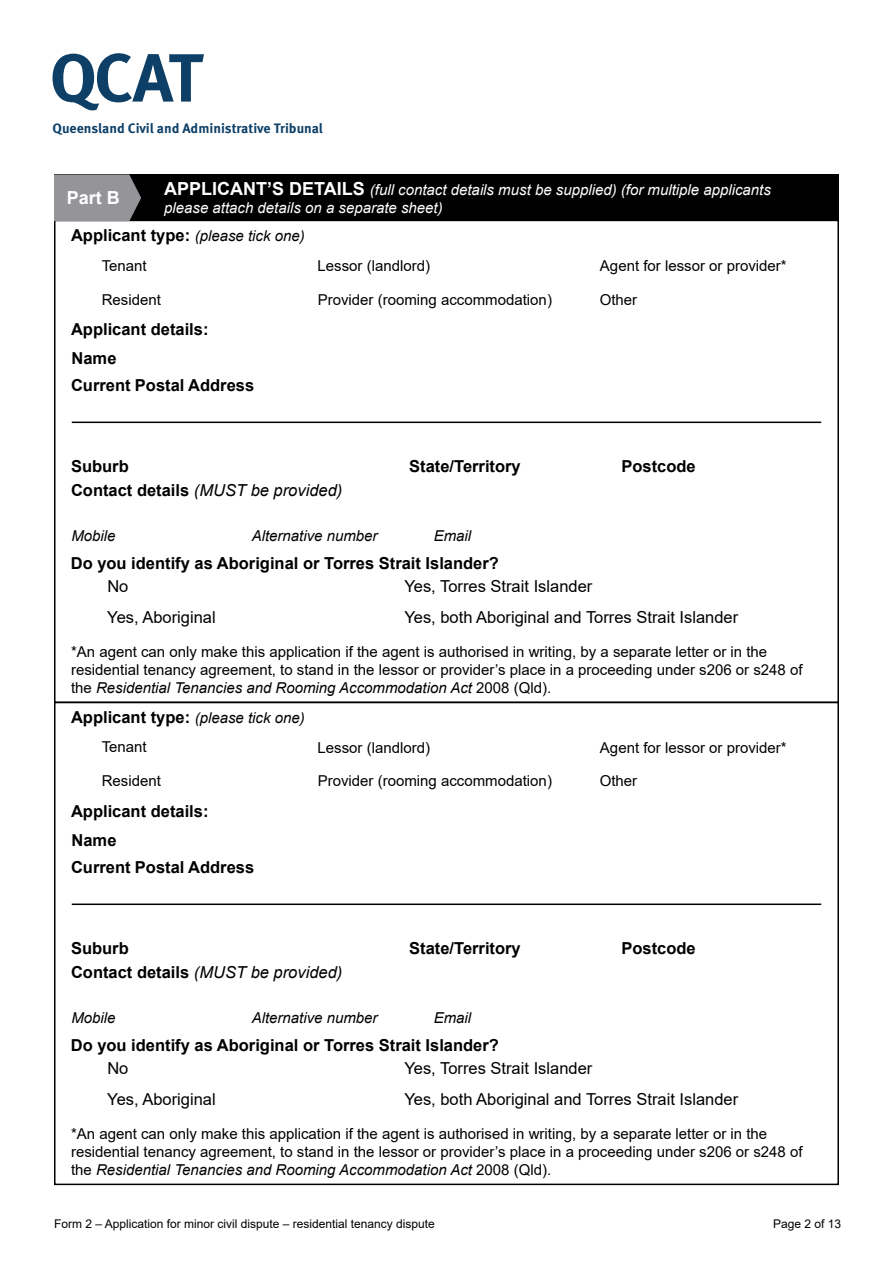
<style>
.page{position:relative;width:893px;height:1263px;background:#fff}
.page>*{position:absolute;margin:0;border:0;box-sizing:border-box;transform-origin:0 0}
.t1{font:700 18px "Arial";color:#fff}
.t2{font:700 16.5px "Arial";color:#000}
.t3{font:16.5px "Arial";color:#000}
.t4{font:italic 16.5px "Arial";color:#000}
.t5{font:15px/18px "Arial";color:#000}
.t6{font:italic 15px "Arial";color:#000}
.t7{font:italic 15px/18px "Arial";color:#fff}
.t8{font:700 13.65px "Meta Pro";letter-spacing:-.005em;color:#0d3f67}
.t9{font:12px "Arial";color:#000}
.s1{font-weight:700;font-style:normal;font-size:18px}
.s2{font-weight:700;font-style:normal;font-size:16.5px}
.s3{font-weight:700;font-style:normal}
.s4{font-style:italic}
</style>
<div class="page">
<svg style="left:53px;top:53px;width:151px;height:57px"></svg>
<div style="left:54px;top:174px;width:785px;height:47px;background:#000"></div>
<svg style="left:54px;top:174px;width:87px;height:47px;background:#88888d"></svg>
<hr style="left:72px;top:422px;width:749px;height:1px;background:#000">
<hr style="left:72px;top:903px;width:749px;height:2px;background:#000">
<p class="t8" style="left:53px;top:117px;width:272px">Queensland Civil and Administrative Tribunal</p>
<p class="t1" style="left:67px;top:185px;width:55px">Part B</p>
<p class="t7" style="left:164px;top:181px;width:608px"><span class="s1">APPLICANT’S DETAILS</span> (full contact details must be supplied) (for multiple applicants please attach details on a separate sheet)</p>
<p class="t6" style="left:71px;top:226px;width:235px"><span class="s2">Applicant type:</span> (please tick one)</p>
<p class="t5" style="left:102px;top:256px;width:47px">Tenant</p>
<p class="t5" style="left:102px;top:290px;width:61px">Resident</p>
<p class="t2" style="left:71px;top:318px;width:139px">Applicant details:</p>
<p class="t2" style="left:72px;top:347px;width:46px">Name</p>
<p class="t2" style="left:71px;top:373px;width:185px">Current Postal Address</p>
<p class="t5" style="left:318px;top:256px;width:114px">Lessor (landlord)</p>
<p class="t5" style="left:318px;top:290px;width:236px">Provider (rooming accommodation)</p>
<p class="t2" style="left:71px;top:455px;width:59px">Suburb</p>
<p class="t2" style="left:409px;top:455px;width:113px">State/Territory</p>
<p class="t4" style="left:71px;top:480px;width:273px"><span class="s3">Contact details</span> (MUST be provided)</p>
<p class="t6" style="left:71px;top:526px;width:46px">Mobile</p>
<p class="t6" style="left:252px;top:526px;width:127px">Alternative number</p>
<p class="t6" style="left:434px;top:526px;width:39px">Email</p>
<p class="t2" style="left:71px;top:551px;width:430px">Do you identify as Aboriginal or Torres Strait Islander?</p>
<p class="t5" style="left:600px;top:256px;width:188px">Agent for lessor or provider*</p>
<p class="t5" style="left:600px;top:290px;width:39px">Other</p>
<p class="t2" style="left:621px;top:455px;width:76px">Postcode</p>
<p class="t3" style="left:107px;top:575px;width:23px">No</p>
<p class="t3" style="left:107px;top:606px;width:110px">Yes, Aboriginal</p>
<p class="t3" style="left:404px;top:575px;width:189px">Yes, Torres Strait Islander</p>
<p class="t3" style="left:404px;top:606px;width:335px">Yes, both Aboriginal and Torres Strait Islander</p>
<p class="t5" style="left:71px;top:642px;width:733px">*An agent can only make this application if the agent is authorised in writing, by a separate letter or in the residential tenancy agreement, to stand in the lessor or provider’s place in a proceeding under s206 or s248 of the <span class="s4">Residential Tenancies and Rooming Accommodation Act</span> 2008 (Qld).</p>
<p class="t6" style="left:71px;top:708px;width:235px"><span class="s2">Applicant type:</span> (please tick one)</p>
<p class="t5" style="left:102px;top:738px;width:47px">Tenant</p>
<p class="t5" style="left:102px;top:772px;width:61px">Resident</p>
<p class="t2" style="left:71px;top:800px;width:139px">Applicant details:</p>
<p class="t2" style="left:72px;top:829px;width:46px">Name</p>
<p class="t2" style="left:71px;top:855px;width:185px">Current Postal Address</p>
<p class="t5" style="left:318px;top:738px;width:114px">Lessor (landlord)</p>
<p class="t5" style="left:318px;top:772px;width:236px">Provider (rooming accommodation)</p>
<p class="t2" style="left:71px;top:936px;width:59px">Suburb</p>
<p class="t2" style="left:409px;top:936px;width:113px">State/Territory</p>
<p class="t4" style="left:71px;top:962px;width:273px"><span class="s3">Contact details</span> (MUST be provided)</p>
<p class="t6" style="left:71px;top:1008px;width:46px">Mobile</p>
<p class="t6" style="left:252px;top:1008px;width:127px">Alternative number</p>
<p class="t6" style="left:434px;top:1008px;width:39px">Email</p>
<p class="t2" style="left:71px;top:1033px;width:430px">Do you identify as Aboriginal or Torres Strait Islander?</p>
<p class="t5" style="left:600px;top:738px;width:188px">Agent for lessor or provider*</p>
<p class="t5" style="left:600px;top:772px;width:39px">Other</p>
<p class="t2" style="left:621px;top:937px;width:76px">Postcode</p>
<p class="t3" style="left:107px;top:1057px;width:23px">No</p>
<p class="t3" style="left:107px;top:1088px;width:110px">Yes, Aboriginal</p>
<p class="t3" style="left:404px;top:1057px;width:189px">Yes, Torres Strait Islander</p>
<p class="t3" style="left:404px;top:1088px;width:335px">Yes, both Aboriginal and Torres Strait Islander</p>
<p class="t5" style="left:71px;top:1124px;width:733px">*An agent can only make this application if the agent is authorised in writing, by a separate letter or in the residential tenancy agreement, to stand in the lessor or provider’s place in a proceeding under s206 or s248 of the <span class="s4">Residential Tenancies and Rooming Accommodation Act</span> 2008 (Qld).</p>
<p class="t9" style="left:54px;top:1215px;width:382px">Form 2 – Application for minor civil dispute – residential tenancy dispute</p>
<p class="t9" style="left:773px;top:1215px;width:70px">Page 2 of 13</p>
</div>
